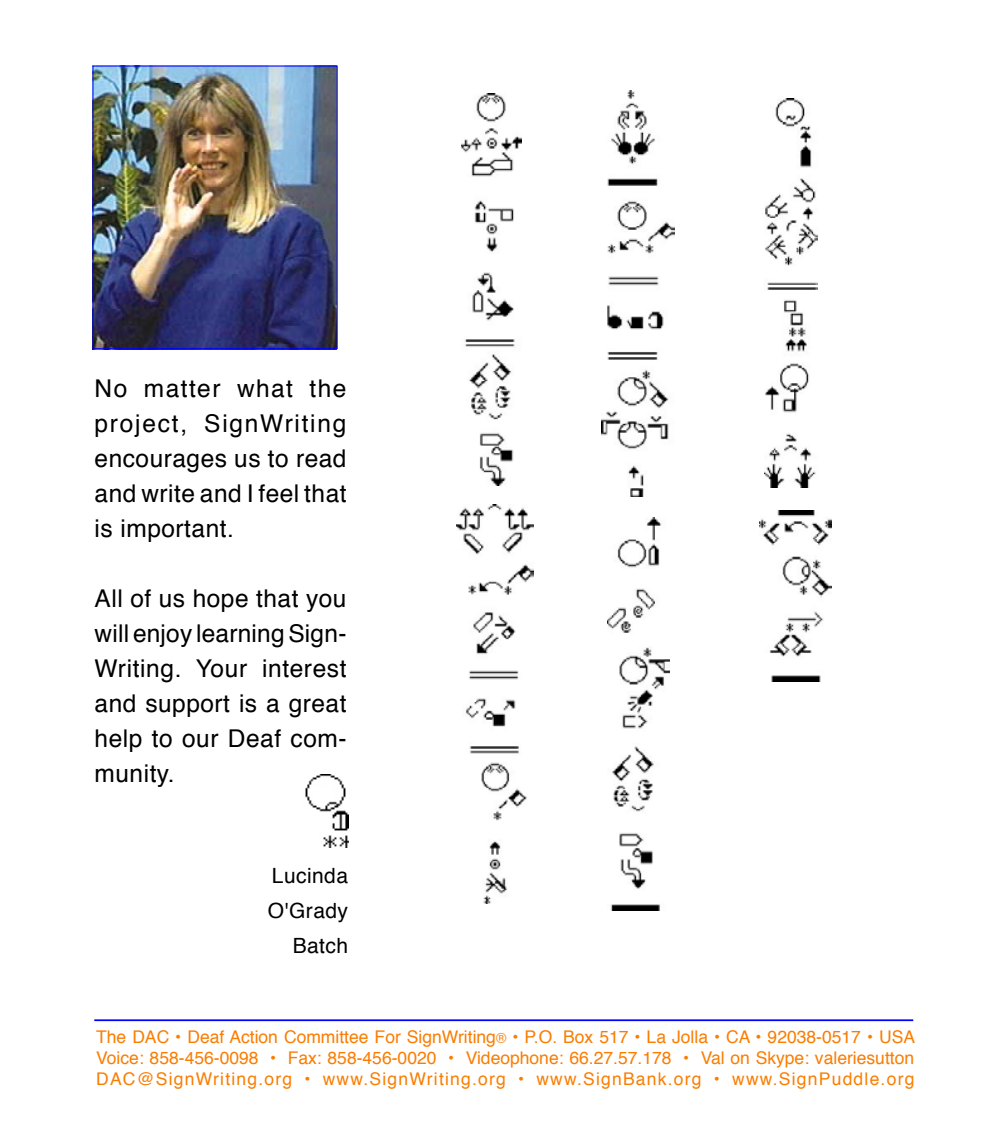
<style>
.page{position:relative;width:1008px;height:1134px;background:#fff}
.page>*{position:absolute;margin:0;border:0;box-sizing:border-box;transform-origin:0 0}
.t1{font:24.5px/35px "Helvetica";letter-spacing:.02em;color:#000;text-align:justify}
.t2{font:21px/35px "Helvetica";letter-spacing:.02em;color:#000;text-align:right}
.t3{font:17.5px/21px "Helvetica";letter-spacing:.07em;color:#fa7d00;text-align:justify}
.s1{font-size:14px}
</style>
<div class="page">
<img style="left:305px;top:774px;width:43px;height:74px">
<img style="left:95px;top:68px;width:241px;height:279px">
<img style="left:461px;top:94px;width:60px;height:391px">
<img style="left:457px;top:505px;width:77px;height:399px">
<img style="left:602px;top:90px;width:72px;height:406px">
<img style="left:607px;top:517px;width:63px;height:393px">
<img style="left:765px;top:99px;width:53px;height:388px">
<img style="left:759px;top:510px;width:73px;height:171px">
<hr style="left:94px;top:1019px;width:819px;height:2px;background:#00f">
<h1 class="t1" style="left:95px;top:371px;width:253px">No matter what the project, SignWriting encourages us to read and write and I feel that is important.</h1>
<h1 class="t1" style="left:95px;top:581px;width:254px">All of us hope that you will enjoy learning Sign-Writing. Your interest and support is a great help to our Deaf com&shy;munity.</h1>
<p class="t2" style="left:268px;top:857px;width:82px">Lucinda<br>O'Grady<br>Batch</p>
<p class="t3" style="left:96px;top:1026px;width:820px">The DAC • Deaf Action Committee For SignWriting<span class="s1">®</span> • P.O. Box 517 • La Jolla • CA • 92038-0517 • USA Voice: 858-456-0098 • Fax: 858-456-0020 • Videophone: 66.27.57.178 • Val on Skype: valeriesutton DAC@SignWriting.org • www.SignWriting.org • www.SignBank.org • www.SignPuddle.org</p>
</div>
